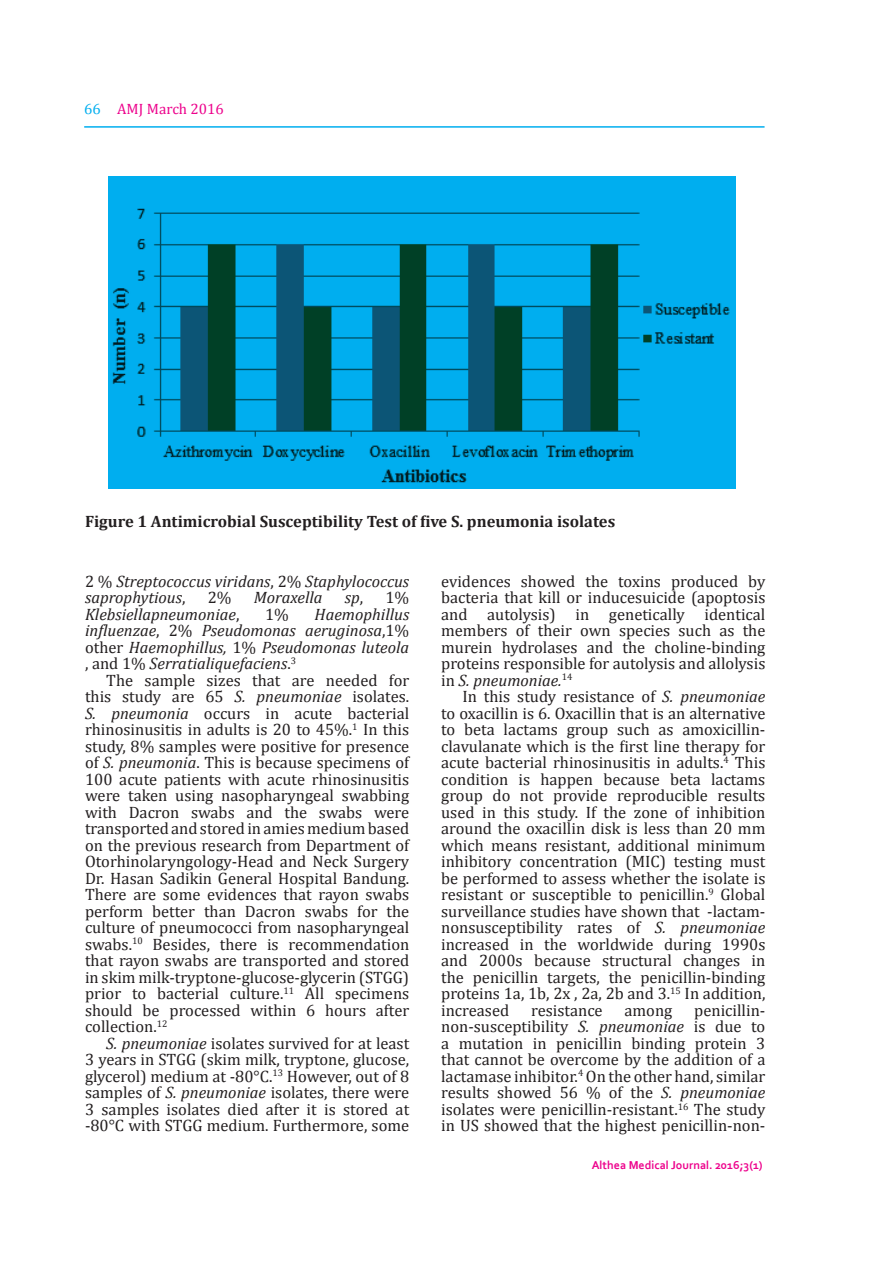
<style>
.page{position:relative;width:893px;height:1263px;background:#fff}
.page>*{position:absolute;margin:0;border:0;box-sizing:border-box;transform-origin:0 0}
.t1{font:16.5px/16.5px "Cambria";color:#231f20;text-align:justify}
.t2{font:italic 16.5px/16.5px "Cambria";color:#231f20}
.t3{font:700 16.5px "Cambria";color:#231f20}
.t4{font:15px "Cambria";color:#ed028c}
.t5{font:700 12px "Corbel";color:#ed028c}
.s1{color:#00aeef}
.s2{font-style:normal}
.s3{font-style:italic}
</style>
<div class="page">
<hr style="left:84px;top:126px;width:681px;height:2px;background:#00aeef">
<img style="left:108px;top:176px;width:628px;height:313px">
<p class="t4" style="left:84px;top:100px;width:141px"><span class="s1">66</span> AMJ March 2016</p>
<p class="t3" style="left:85px;top:512px;width:532px">Figure 1 Antimicrobial Susceptibility Test of five S. pneumonia isolates</p>
<p class="t2" style="left:85px;top:573px;width:326px"><span class="s2">2 %</span> Streptococcus viridans<span class="s2">, 2%</span> Staphylococcus saprophytious<span class="s2">,</span></p>
<p class="t1" style="left:208px;top:589px;width:25px">2%</p>
<p class="t2" style="left:254px;top:589px;width:70px">Moraxella</p>
<p class="t2" style="left:345px;top:589px;width:20px">sp<span class="s2">,</span></p>
<p class="t1" style="left:385px;top:589px;width:25px">1%</p>
<p class="t2" style="left:85px;top:606px;width:156px">Klebsiellapneumoniae<span class="s2">,</span></p>
<p class="t1" style="left:265px;top:606px;width:25px">1%</p>
<p class="t2" style="left:85px;top:606px;width:326px;text-align:justify;text-indent:230px">Haemophillus influenzae<span class="s2">, 2%</span> Pseudomonas aeruginosa<span class="s2">,1% other</span> Haemophillus, <span class="s2">1%</span> Pseudomonas luteola <span class="s2">, and 1%</span> Serratialiquefaciens<span class="s2">.</span><sup>3</sup></p>
<p class="t1" style="left:85px;top:672px;width:326px;text-indent:21px">The sample sizes that are needed for this study are 65 <span class="s3">S. pneumoniae</span> isolates.<br><span class="s3">S. pneumonia</span> occurs in acute bacterial rhinosinusitis in adults is 20 to 45%.<sup>1</sup> In this study, 8% samples were positive for presence of <span class="s3">S. pneumonia</span>. This is because specimens of 100 acute patients with acute rhinosinusitis were taken using nasopharyngeal swabbing with Dacron swabs and the swabs were transported and stored in amies medium based on the previous research from Department of Otorhinolaryngology-Head and Neck Surgery Dr. Hasan Sadikin General Hospital Bandung.<br>There are some evidences that rayon swabs perform better than Dacron swabs for the culture of pneumococci from nasopharyngeal swabs.<sup>10</sup> Besides, there is recommendation that rayon swabs are transported and stored in skim milk-tryptone-glucose-glycerin (STGG) prior to bacterial culture.<sup>11</sup> All specimens should be processed within 6 hours after collection.<sup>12</sup></p>
<p class="t1" style="left:85px;top:1035px;width:326px;text-indent:21px"><span class="s3">S. pneumoniae</span> isolates survived for at least 3 years in STGG (skim milk, tryptone, glucose, glycerol) medium at -80°C.<sup>13</sup> However, out of 8 samples of <span class="s3">S. pneumoniae</span> isolates, there were 3 samples isolates died after it is stored at -80°C with STGG medium. Furthermore, some</p>
<p class="t1" style="left:441px;top:573px;width:326px">evidences showed the toxins produced by bacteria that kill or inducesuicide (apoptosis and autolysis) in genetically identical members of their own species such as the murein hydrolases and the choline-binding proteins responsible for autolysis and allolysis in <span class="s3">S. pneumoniae.</span><sup>14</sup></p>
<p class="t1" style="left:441px;top:688px;width:326px;text-indent:21px">In this study resistance of <span class="s3">S. pneumoniae </span>to oxacillin is 6. Oxacillin that is an alternative to beta lactams group such as amoxicillin&shy;clavulanate which is the first line therapy for acute bacterial rhinosinusitis in adults.<sup>4</sup> This condition is happen because beta lactams group do not provide reproducible results used in this study. If the zone of inhibition around the oxacillin disk is less than 20 mm which means resistant, additional minimum inhibitory concentration (MIC) testing must be performed to assess whether the isolate is resistant or susceptible to penicillin.<sup>9</sup> Global surveillance studies have shown that -lactam&shy;nonsusceptibility rates of <span class="s3">S. pneumoniae </span>increased in the worldwide during 1990s and 2000s because structural changes in the penicillin targets, the penicillin-binding proteins 1a, 1b, 2x , 2a, 2b and 3.<sup>15</sup> In addition, increased</p>
<p class="t1" style="left:441px;top:1002px;width:326px;text-indent:253px">penicillin&shy;non-susceptibility <span class="s3">S. pneumoniae</span> is due to a mutation in penicillin binding protein 3 that cannot be overcome by the addition of a lactamase inhibitor.<sup>4</sup> On the other hand, similar results showed 56 % of the <span class="s3">S. pneumoniae </span>isolates were penicillin-resistant.<sup>16</sup> The study in US showed that the highest penicillin-non-</p>
<p class="t1" style="left:531px;top:1002px;width:73px">resistance</p>
<p class="t1" style="left:624px;top:1002px;width:49px">among</p>
<p class="t5" style="left:592px;top:1157px;width:172px">Althea Medical Journal. 2016;3(1)</p>
</div>
